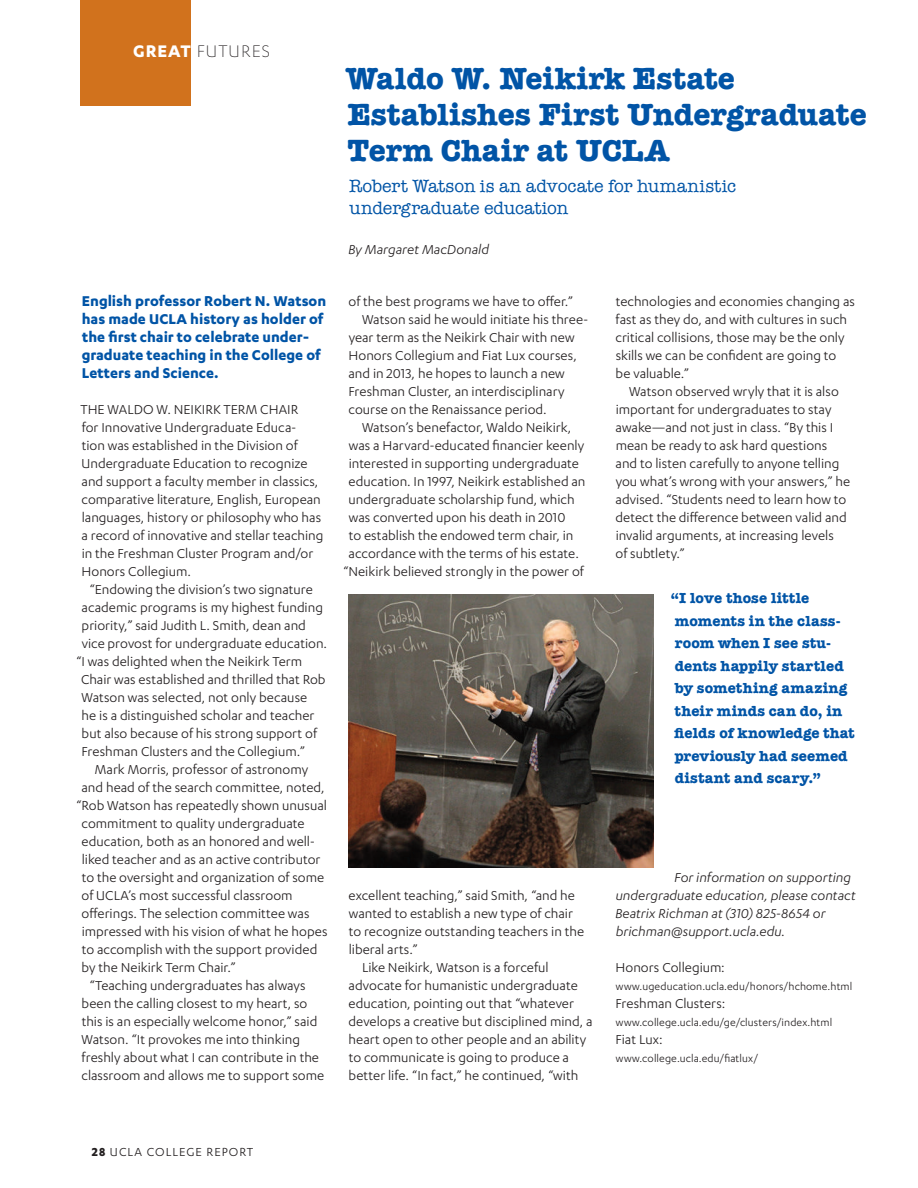
<style>
.page{position:relative;width:918px;height:1188px;background:#fff}
.page>*{position:absolute;margin:0;border:0;box-sizing:border-box;transform-origin:0 0}
.t1{font:700 31.5px/36px "American Typewriter";color:#0154a6}
.t2{font:300 19.5px "Karbon";letter-spacing:.05em;color:#231f20}
.t3{font:18px/21.6px "American Typewriter";color:#0154a6}
.t4{font:700 16.5px/18px "Karbon";color:#0154a6}
.t5{font:15px/18px "Karbon";color:#231f20}
.t6{font:700 15px/22.5px "American Typewriter";letter-spacing:.005em;color:#0154a6}
.t7{font:italic 15px/18px "Karbon";letter-spacing:.005em;color:#231f20}
.t8{font:13.5px "Karbon";letter-spacing:.075em;color:#231f20}
.t9{font:12px "Karbon";letter-spacing:.01em;color:#231f20}
.s1{font-weight:700;color:#fff}
.s2{font-weight:700}
</style>
<div class="page">
<img style="left:348px;top:594px;width:306px;height:274px">
<div style="left:80px;top:0;width:110px;height:106px;background:#d06f18"></div>
<h2 class="t2" style="left:133px;top:41px;width:138px"><span class="s1">GREAT</span> FUTURES</h2>
<p class="t4" style="left:82px;top:291px;width:246px">English professor Robert N. Watson has made UCLA history as holder of the first chair to celebrate under&shy;graduate teaching in the College of<br>Letters and Science.</p>
<p class="t5" style="left:80px;top:400px;width:48px">The Waldo</p>
<p class="t5" style="left:156px;top:400px;width:35px">W. Neikirk</p>
<p class="t5" style="left:224px;top:400px;width:17px">Term</p>
<p class="t5" style="left:260px;top:400px;width:17px">Chair</p>
<p class="t5" style="left:82px;top:418px;width:216px">for Innovative Undergraduate Educa-</p>
<p class="t5" style="left:82px;top:436px;width:217px">tion was established in the Division of</p>
<p class="t5" style="left:82px;top:454px;width:227px">Undergraduate Education to recognize</p>
<p class="t5" style="left:82px;top:472px;width:238px">and support a faculty member in classics,</p>
<p class="t5" style="left:82px;top:490px;width:241px">comparative literature, English, European</p>
<p class="t5" style="left:82px;top:508px;width:241px">languages, history or philosophy who has</p>
<p class="t5" style="left:82px;top:526px;width:243px">a record of innovative and stellar teaching</p>
<p class="t5" style="left:82px;top:544px;width:233px">in the Freshman Cluster Program and/or</p>
<p class="t5" style="left:82px;top:562px;width:111px">Honors Collegium.</p>
<p class="t5" style="left:90px;top:580px;width:225px">“Endowing the division’s two signature</p>
<p class="t5" style="left:82px;top:598px;width:243px">academic programs is my highest funding</p>
<p class="t5" style="left:82px;top:616px;width:226px">priority,” said Judith L. Smith, dean and</p>
<p class="t5" style="left:82px;top:634px;width:247px">vice provost for undergraduate education.</p>
<p class="t5" style="left:76px;top:652px;width:228px">“I was delighted when the Neikirk Term</p>
<p class="t5" style="left:81px;top:670px;width:246px">Chair was established and thrilled that Rob</p>
<p class="t5" style="left:82px;top:688px;width:227px">Watson was selected, not only because</p>
<p class="t5" style="left:82px;top:706px;width:234px">he is a distinguished scholar and teacher</p>
<p class="t5" style="left:82px;top:724px;width:237px">but also because of his strong support of</p>
<p class="t5" style="left:82px;top:742px;width:225px">Freshman Clusters and the Collegium.”</p>
<p class="t5" style="left:95px;top:760px;width:215px">Mark Morris, professor of astronomy</p>
<p class="t5" style="left:82px;top:778px;width:245px">and head of the search committee, noted,</p>
<p class="t5" style="left:76px;top:796px;width:252px">“Rob Watson has repeatedly shown unusual</p>
<p class="t5" style="left:82px;top:814px;width:225px">commitment to quality undergraduate</p>
<p class="t5" style="left:82px;top:832px;width:235px">education, both as an honored and well-</p>
<p class="t5" style="left:82px;top:850px;width:240px">liked teacher and as an active contributor</p>
<p class="t5" style="left:82px;top:868px;width:244px">to the oversight and organization of some</p>
<p class="t5" style="left:82px;top:886px;width:213px">of UCLA’s most successful classroom</p>
<p class="t5" style="left:82px;top:904px;width:229px">offerings. The selection committee was</p>
<p class="t5" style="left:82px;top:922px;width:247px">impressed with his vision of what he hopes</p>
<p class="t5" style="left:82px;top:940px;width:237px">to accomplish with the support provided</p>
<p class="t5" style="left:82px;top:958px;width:155px">by the Neikirk Term Chair.”</p>
<p class="t5" style="left:90px;top:976px;width:218px">“Teaching undergraduates has always</p>
<p class="t5" style="left:82px;top:994px;width:227px">been the calling closest to my heart, so</p>
<p class="t5" style="left:82px;top:1012px;width:237px">this is an especially welcome honor,” said</p>
<p class="t5" style="left:82px;top:1030px;width:220px">Watson. “It provokes me into thinking</p>
<p class="t5" style="left:82px;top:1048px;width:239px">freshly about what I can contribute in the</p>
<p class="t5" style="left:82px;top:1066px;width:244px">classroom and allows me to support some</p>
<h1 class="t1" style="left:346px;top:59px;width:523px">Waldo W. Neikirk Estate<br>Establishes First Undergraduate<br>Term Chair at UCLA</h1>
<p class="t3" style="left:349px;top:175px;width:389px">Robert Watson is an advocate for humanistic undergraduate education</p>
<p class="t7" style="left:348px;top:240px;width:143px">By Margaret MacDonald</p>
<p class="t5" style="left:349px;top:292px;width:226px">of the best programs we have to offer.”</p>
<p class="t5" style="left:362px;top:310px;width:228px">Watson said he would initiate his three-</p>
<p class="t5" style="left:349px;top:328px;width:227px">year term as the Neikirk Chair with new</p>
<p class="t5" style="left:349px;top:346px;width:230px">Honors Collegium and Fiat Lux courses,</p>
<p class="t5" style="left:349px;top:364px;width:218px">and in 2013, he hopes to launch a new</p>
<p class="t5" style="left:349px;top:382px;width:218px">Freshman Cluster, an interdisciplinary</p>
<p class="t5" style="left:349px;top:400px;width:200px">course on the Renaissance period.</p>
<p class="t5" style="left:362px;top:418px;width:211px">Watson’s benefactor, Waldo Neikirk,</p>
<p class="t5" style="left:349px;top:436px;width:237px">was a Harvard-educated financier keenly</p>
<p class="t5" style="left:349px;top:454px;width:232px">interested in supporting undergraduate</p>
<p class="t5" style="left:349px;top:472px;width:238px">education. In 1997, Neikirk established an</p>
<p class="t5" style="left:349px;top:490px;width:228px">undergraduate scholarship fund, which</p>
<p class="t5" style="left:349px;top:508px;width:218px">was converted upon his death in 2010</p>
<p class="t5" style="left:349px;top:526px;width:226px">to establish the endowed term chair, in</p>
<p class="t5" style="left:349px;top:544px;width:232px">accordance with the terms of his estate.</p>
<p class="t5" style="left:343px;top:562px;width:242px">“Neikirk believed strongly in the power of</p>
<p class="t5" style="left:616px;top:292px;width:241px">technologies and economies changing as fast as they do, and with cultures in such critical collisions, those may be the only skills we can be confident are going to<br>be valuable.”</p>
<p class="t5" style="left:616px;top:382px;width:236px;text-indent:14px">Watson observed wryly that it is also important for undergraduates to stay awake—and not just in class. “By this I mean be ready to ask hard questions and to listen carefully to anyone telling you what’s wrong with your answers,” he advised. “Students need to learn how to detect the difference between valid and invalid arguments, at increasing levels<br>of subtlety.”</p>
<p class="t6" style="left:671px;top:586px;width:186px">“I love those little moments in the class&shy;room when I see stu&shy;dents happily startled by something amazing their minds can do, in fields of knowledge that previously had seemed distant and scary.”</p>
<p class="t5" style="left:349px;top:886px;width:228px">excellent teaching,” said Smith, “and he</p>
<p class="t5" style="left:349px;top:904px;width:226px">wanted to establish a new type of chair</p>
<p class="t5" style="left:349px;top:922px;width:237px">to recognize outstanding teachers in the</p>
<p class="t5" style="left:349px;top:940px;width:70px">liberal arts.”</p>
<p class="t5" style="left:362px;top:958px;width:188px">Like Neikirk, Watson is a forceful</p>
<p class="t5" style="left:349px;top:976px;width:231px">advocate for humanistic undergraduate</p>
<p class="t5" style="left:349px;top:994px;width:227px">education, pointing out that “whatever</p>
<p class="t5" style="left:349px;top:1012px;width:246px">develops a creative but disciplined mind, a</p>
<p class="t5" style="left:349px;top:1030px;width:239px">heart open to other people and an ability</p>
<p class="t5" style="left:349px;top:1048px;width:222px">to communicate is going to produce a</p>
<p class="t5" style="left:349px;top:1066px;width:231px">better life. “In fact,” he continued, “with</p>
<p class="t7" style="left:615px;top:868px;width:242px;text-indent:59px">For information on supporting undergraduate education, please contact Beatrix Richman at (310) 825-8654 or brichman@support.ucla.edu.</p>
<p class="t5" style="left:616px;top:958px;width:111px">Honors Collegium:</p>
<p class="t9" style="left:616px;top:980px;width:238px">www.ugeducation.ucla.edu/honors/hchome.html</p>
<p class="t5" style="left:616px;top:994px;width:111px">Freshman Clusters:</p>
<p class="t9" style="left:616px;top:1016px;width:218px">www.college.ucla.edu/ge/clusters/index.html</p>
<p class="t5" style="left:616px;top:1030px;width:49px">Fiat Lux:</p>
<p class="t9" style="left:616px;top:1052px;width:144px">www.college.ucla.edu/fiatlux/</p>
<p class="t8" style="left:92px;top:1145px;width:163px"><span class="s2">28</span> UCLA COLLEGE REPORT</p>
</div>
